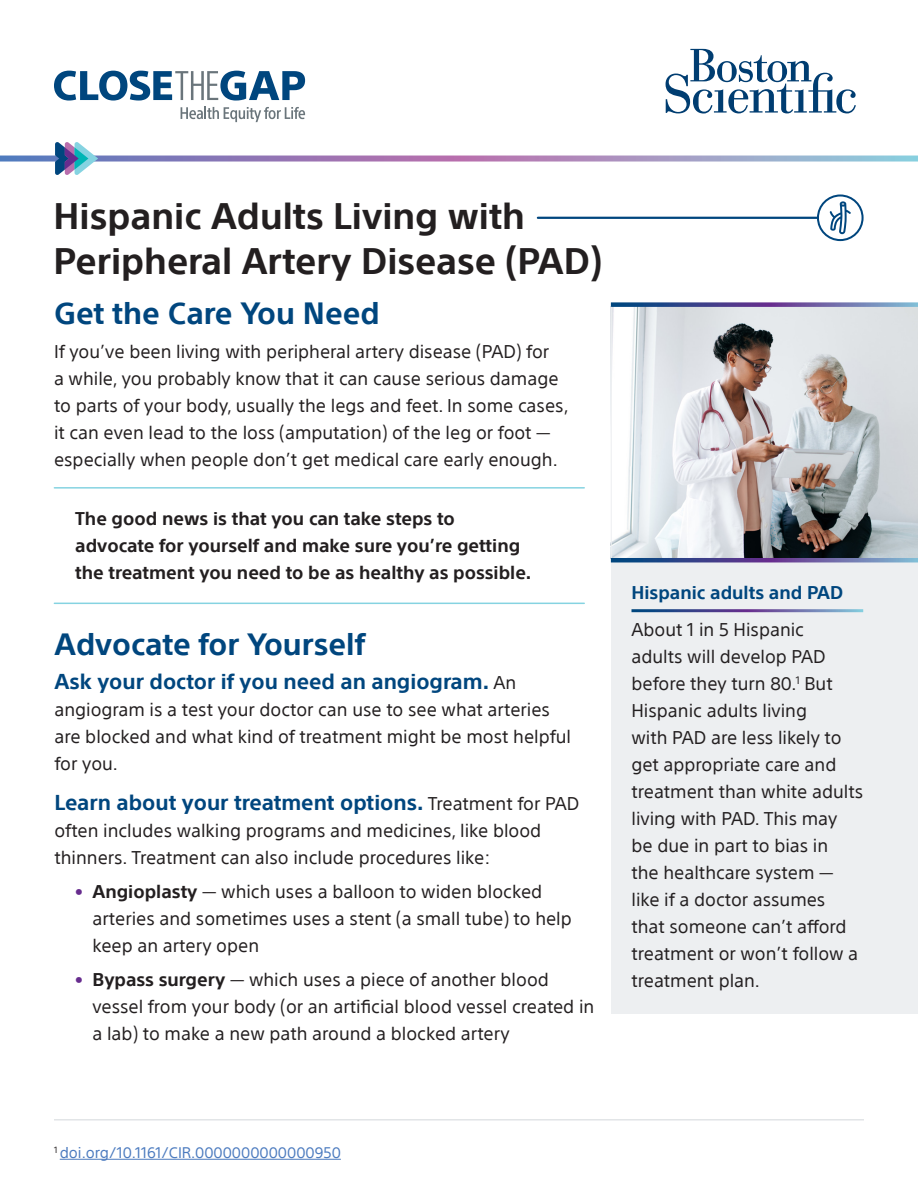
<style>
.page{position:relative;width:918px;height:1188px;background:#fff}
.page>*{position:absolute;margin:0;border:0;box-sizing:border-box;transform-origin:0 0}
.t1{font:700 36px/45px "SST";color:#231f20}
.t2{font:700 30px "SST";color:#00467e}
.t3{font:700 21px "SST";color:#00467e}
.t4{font:18px/27px "SST";color:#231f20}
.t5{font:700 18px/27px "SST";color:#231f20}
.t6{font:700 18px "SST";color:#00467e}
.t7{font:15px "SST";color:#4c7bbf}
.s1{font-weight:400;font-size:18px;color:#231f20}
.s2{color:#672c8e}
.s3{font-weight:700}
</style>
<div class="page">
<hr style="left:54px;top:1119px;width:810px;height:1px;background:#d3d7db">
<hr style="left:60px;top:1159px;width:281px;height:1px;background:#4c7bbf">
<svg style="left:0;top:156px;width:918px;height:6px;background:#a094c3"></svg>
<svg style="left:55px;top:142px;width:43px;height:33px"></svg>
<svg style="left:54px;top:71px;width:251px;height:30px"></svg>
<svg style="left:181px;top:107px;width:124px;height:15px"></svg>
<svg style="left:666px;top:49px;width:190px;height:65px"></svg>
<hr style="left:54px;top:487px;width:530px;height:2px;background:#85d3e1">
<hr style="left:54px;top:603px;width:530px;height:1px;background:#85d3e1">
<div style="left:611px;top:558px;width:307px;height:456px;background:#edeff1"></div>
<hr style="left:632px;top:609px;width:231px;height:3px;background:#fff">
<img style="left:612px;top:307px;width:306px;height:251px">
<svg style="left:611px;top:302px;width:307px;height:5px;background:#6268a4"></svg>
<svg style="left:611px;top:558px;width:307px;height:4px"></svg>
<hr style="left:611px;top:307px;width:1px;height:251px;background:#edeff1">
<hr style="left:538px;top:217px;width:281px;height:2px;background:#00467e">
<svg style="left:818px;top:196px;width:45px;height:44px"></svg>
<div style="left:817px;top:194px;width:47px;height:47px;border:2px solid #00467e;border-radius:50%"></div>
<svg style="left:830px;top:201px;width:21px;height:33px"></svg>
<h1 class="t1" style="left:54px;top:194px;width:550px">Hispanic Adults Living with<br>Peripheral Artery Disease (PAD)</h1>
<h2 class="t2" style="left:54px;top:296px;width:327px">Get the Care You Need</h2>
<p class="t4" style="left:54px;top:338px;width:516px">If you’ve been living with peripheral artery disease (PAD) for<br>a while, you probably know that it can cause serious damage to parts of your body, usually the legs and feet. In some cases, it can even lead to the loss (amputation) of the leg or foot — especially when people don’t get medical care early enough.</p>
<p class="t5" style="left:75px;top:505px;width:458px">The good news is that you can take steps to advocate for yourself and make sure you’re getting the treatment you need to be as healthy as possible.</p>
<h2 class="t2" style="left:54px;top:626px;width:312px">Advocate for Yourself</h2>
<p class="t3" style="left:54px;top:669px;width:463px">Ask your doctor if you need an angiogram. <span class="s1">An</span></p>
<p class="t4" style="left:54px;top:696px;width:518px">angiogram is a test your doctor can use to see what arteries are blocked and what kind of treatment might be most helpful for you.</p>
<p class="t3" style="left:54px;top:790px;width:526px">Learn about your treatment options. <span class="s1">Treatment for PAD</span></p>
<p class="t4" style="left:54px;top:817px;width:488px">often includes walking programs and medicines, like blood thinners. Treatment can also include procedures like:</p>
<p class="t4" style="left:92px;top:878px;width:481px;text-indent:-18px"><span class="s2">•</span> <span class="s3">Angioplasty</span> — which uses a balloon to widen blocked arteries and sometimes uses a stent (a small tube) to help keep an artery open</p>
<p class="t4" style="left:92px;top:966px;width:503px;text-indent:-18px"><span class="s2">•</span> <span class="s3">Bypass surgery</span> — which uses a piece of another blood vessel from your body (or an artificial blood vessel created in a lab) to make a new path around a blocked artery</p>
<p class="t6" style="left:632px;top:582px;width:213px">Hispanic adults and PAD</p>
<p class="t4" style="left:631px;top:616px;width:233px">About 1 in 5 Hispanic<br>adults will develop PAD before they turn 80.<sup>1</sup> But<br>Hispanic adults living<br>with PAD are less likely to get appropriate care and treatment than white adults living with PAD. This may be due in part to bias in<br>the healthcare system — like if a doctor assumes that someone can’t afford treatment or won’t follow a treatment plan.</p>
<p class="t7" style="left:54px;top:1144px;width:288px"><sup>1</sup> doi.org/10.1161/CIR.0000000000000950</p>
</div>
